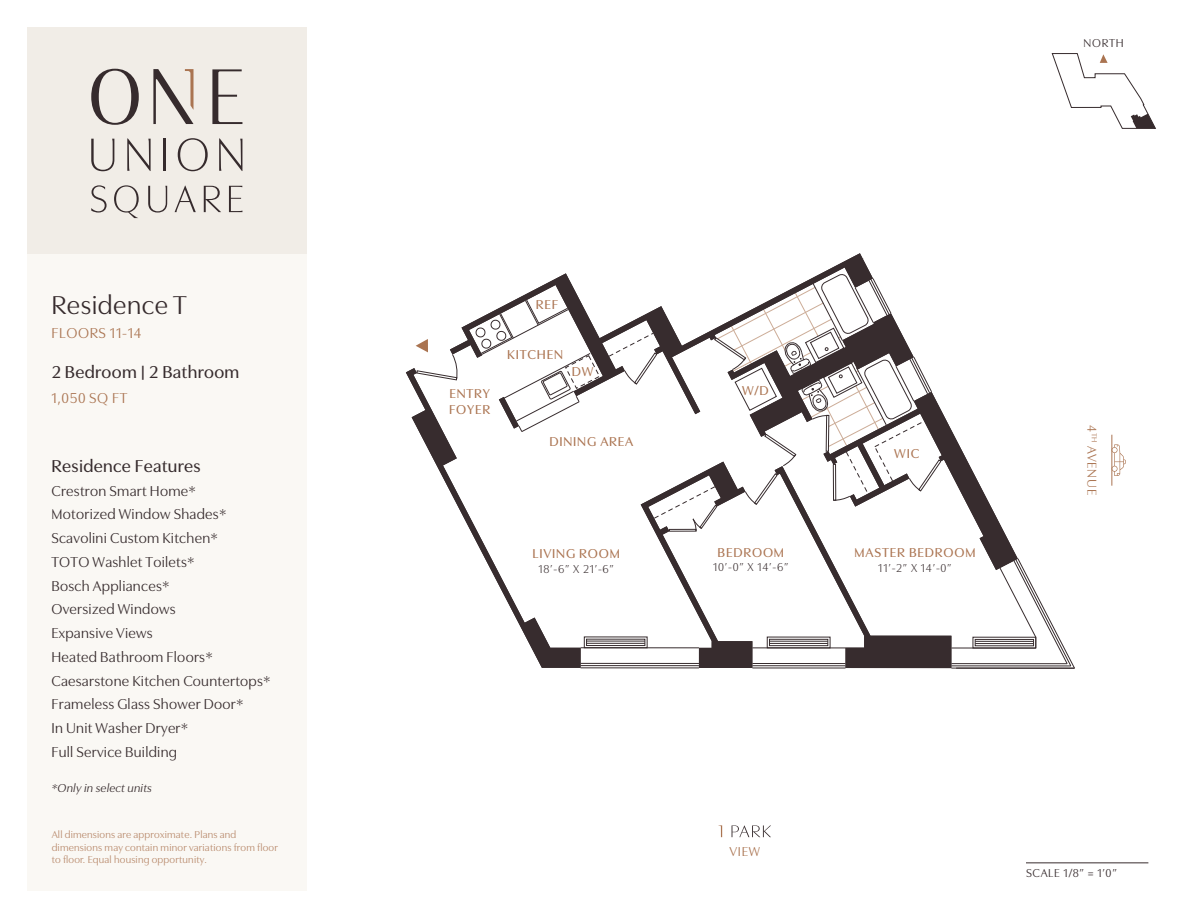
<style>
.page{position:relative;width:1188px;height:918px;background:#fff}
.page>*{position:absolute;margin:0;border:0;box-sizing:border-box;transform-origin:0 0}
.t1{font:27px "Utile Display";letter-spacing:.02em;color:#362b2d}
.t2{font:500 18px "Utile Display";letter-spacing:.02em;color:#362b2d}
.t3{font:15px/23.7px "Utile Display";letter-spacing:.02em;color:#362b2d}
.t4{font:15px "Utile Display";letter-spacing:.04em;color:#aa7451}
.t5{font:500 13.5px/16.2px "Utile Display";letter-spacing:.06em;color:#ab7451}
.t6{font:13.5px "Utile Display";letter-spacing:.06em;color:#aa7451}
.t7{font:12px "Utile Display";letter-spacing:.06em;color:#372c2e}
.t8{font:12px "Utile Display";letter-spacing:.055em;color:#362b2d}
.t9{font:italic 12px "Utile Display";letter-spacing:.02em;color:#362b2d}
.t10{font:10.5px/12.6px "Utile Display";letter-spacing:.02em;color:#b8896b}
</style>
<div class="page">
<div style="left:27px;top:27px;width:280px;height:864px;background:#faf8f4"></div>
<div style="left:27px;top:27px;width:280px;height:227px;background:#f1ede7"></div>
<svg style="left:91px;top:69px;width:48px;height:56px"></svg>
<svg style="left:212px;top:69px;width:30px;height:55px"></svg>
<svg style="left:153px;top:69px;width:41px;height:55px"></svg>
<svg style="left:91px;top:139px;width:23px;height:32px"></svg>
<svg style="left:127px;top:138px;width:24px;height:33px"></svg>
<hr style="left:164px;top:139px;width:2px;height:32px;background:#362b2d">
<svg style="left:178px;top:138px;width:30px;height:33px"></svg>
<svg style="left:219px;top:138px;width:23px;height:33px"></svg>
<svg style="left:91px;top:185px;width:16px;height:28px"></svg>
<svg style="left:114px;top:185px;width:25px;height:33px"></svg>
<svg style="left:148px;top:186px;width:19px;height:27px"></svg>
<svg style="left:175px;top:186px;width:21px;height:26px"></svg>
<svg style="left:204px;top:186px;width:17px;height:26px"></svg>
<svg style="left:229px;top:186px;width:13px;height:26px"></svg>
<svg style="left:732px;top:825px;width:39px;height:12px"></svg>
<svg style="left:719px;top:825px;width:3px;height:12px"></svg>
<svg style="left:1113px;top:444px;width:13px;height:32px"></svg>
<hr style="left:1112px;top:435px;width:1px;height:51px;background:#aa7451">
<hr style="left:1026px;top:863px;width:122px;height:1px;background:#382c2e">
<svg style="left:1052px;top:53px;width:104px;height:76px"></svg>
<hr style="left:587px;top:643px;width:58px;height:1px;background:#372c2e">
<hr style="left:587px;top:641px;width:58px;height:1px;background:#372c2e">
<div style="left:586px;top:639px;width:59px;height:7px;border:1px solid #372c2e"></div>
<div style="left:584px;top:637px;width:63px;height:11px;border:1px solid #372c2e"></div>
<hr style="left:581px;top:668px;width:118px;height:1px;background:#372c2e">
<hr style="left:581px;top:665px;width:118px;height:1px;background:#372c2e">
<hr style="left:581px;top:663px;width:118px;height:1px;background:#372c2e">
<hr style="left:581px;top:648px;width:118px;height:1px;background:#372c2e">
<svg style="left:458px;top:253px;width:412px;height:141px"></svg>
<svg style="left:608px;top:273px;width:467px;height:396px"></svg>
<svg style="left:406px;top:368px;width:175px;height:300px"></svg>
<svg style="left:416px;top:339px;width:42px;height:41px"></svg>
<p class="t1" style="left:51px;top:284px;width:137px">Residence T</p>
<p class="t4" style="left:51px;top:321px;width:92px">FLOORS 11-14</p>
<p class="t2" style="left:52px;top:358px;width:189px">2 Bedroom | 2 Bathroom</p>
<p class="t4" style="left:51px;top:386px;width:78px">1,050 SQ FT</p>
<p class="t2" style="left:51px;top:452px;width:151px">Residence Features</p>
<p class="t3" style="left:51px;top:477px;width:221px">Crestron Smart Home*<br>Motorized Window Shades*<br>Scavolini Custom Kitchen*<br>TOTO Washlet Toilets*<br>Bosch Appliances*<br>Oversized Windows<br>Expansive Views<br>Heated Bathroom Floors*<br>Caesarstone Kitchen Countertops*<br>Frameless Glass Shower Door*<br>In Unit Washer Dryer*<br>Full Service Building</p>
<p class="t9" style="left:51px;top:779px;width:102px">*Only in select units</p>
<p class="t10" style="left:52px;top:827px;width:228px">All dimensions are approximate. Plans and dimensions may contain minor variations from floor to floor. Equal housing opportunity.</p>
<p class="t5" style="left:449px;top:384px;width:43px">ENTRY<br>FOYER</p>
<p class="t5" style="left:536px;top:295px;width:24px">REF</p>
<p class="t5" style="left:507px;top:345px;width:57px">KITCHEN</p>
<p class="t5" style="left:572px;top:362px;width:23px">DW</p>
<p class="t5" style="left:549px;top:432px;width:85px">DINING AREA</p>
<p class="t5" style="left:532px;top:544px;width:89px">LIVING ROOM</p>
<p class="t7" style="left:538px;top:559px;width:77px">18’-6” X 21’-6”</p>
<p class="t5" style="left:742px;top:381px;width:28px">W/D</p>
<p class="t5" style="left:718px;top:543px;width:68px">BEDROOM</p>
<p class="t7" style="left:713px;top:558px;width:77px">10’-0” X 14’-6”</p>
<p class="t5" style="left:894px;top:444px;width:26px">WIC</p>
<p class="t5" style="left:855px;top:543px;width:122px">MASTER BEDROOM</p>
<p class="t7" style="left:878px;top:558px;width:75px">11’-2” X 14’-0”</p>
<p class="t8" style="left:1084px;top:34px;width:42px">NORTH</p>
<p class="t6" style="left:1102px;top:425px;width:71px;rotate:90deg">4<sup>TH</sup> AVENUE</p>
<p class="t6" style="left:730px;top:841px;width:32px">VIEW</p>
<p class="t8" style="left:1026px;top:864px;width:93px">SCALE 1/8” = 1’0”</p>
</div>
